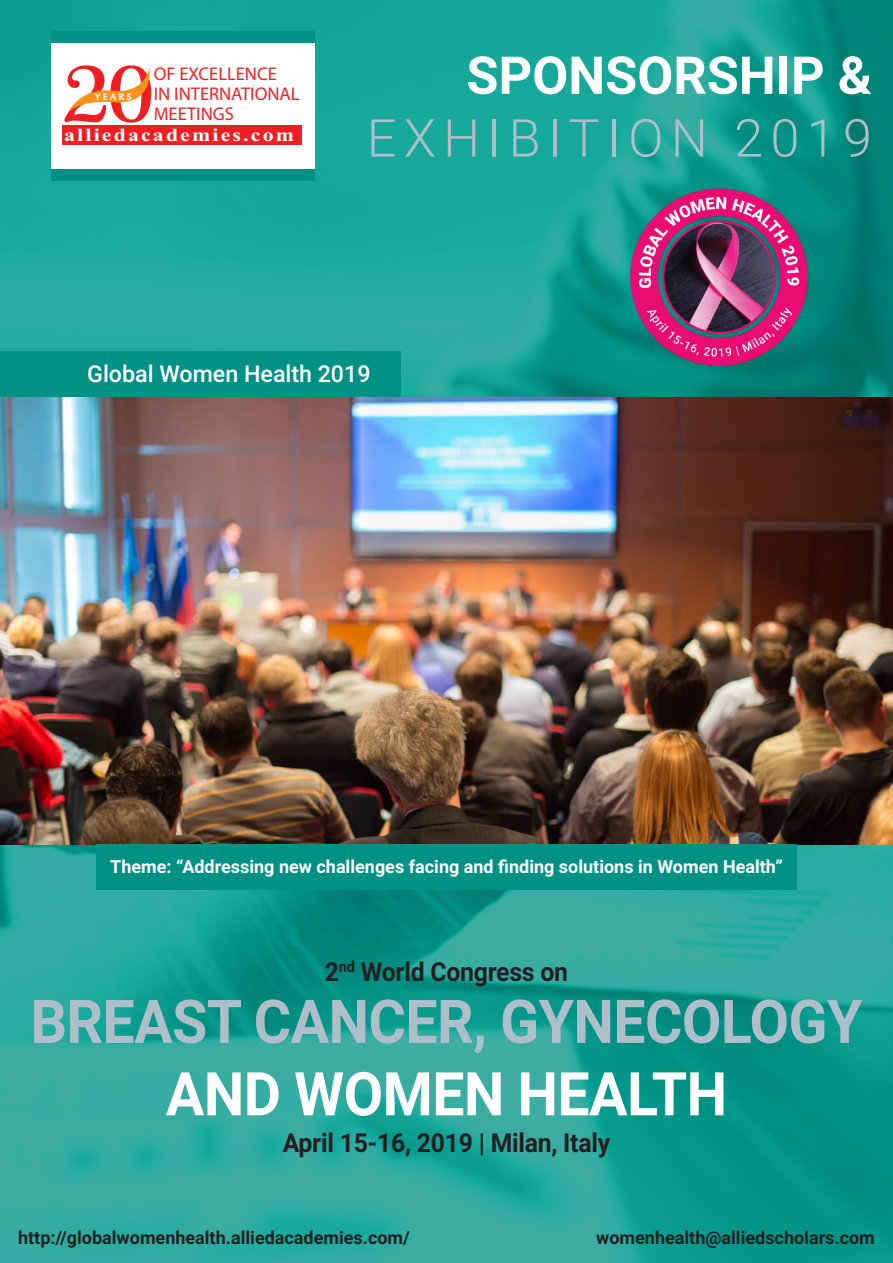
<style>
.page{position:relative;width:893px;height:1263px;background:#fff}
.page>*{position:absolute;margin:0;border:0;box-sizing:border-box;transform-origin:0 0}
.t1{font:700 60.3px/72.4px "Roboto";letter-spacing:-.01em;color:#afbfc9;text-align:center;scale:.95 1}
.t2{font:300 52.2px "Roboto";letter-spacing:.14em;color:#afbfc9}
.t3{font:700 52.2px "Roboto";color:#fff}
.t4{font:700 26.1px "Roboto";letter-spacing:-.01em;color:#231f20;scale:.95 1}
.t5{font:500 23.25px "Roboto";color:#fff}
.t6{font:18.45px "Myriad Pro";color:#ee1f23}
.t7{font:700 18.45px "Times New Roman";letter-spacing:.1em;color:#fff;scale:1.18 1}
.t8{font:700 18px "Roboto";color:#231f20}
.t9{font:700 18px "Roboto";color:#fff}
.t10{font:9.45px "Oregon LDO Black";letter-spacing:.24em;color:#fff;scale:1.06 1}
.s1{color:#fff}
</style>
<div class="page">
<img style="left:0;top:0;width:893px;height:1263px">
<img style="left:0;top:398px;width:893px;height:446px">
<div style="left:96px;top:844px;width:701px;height:46px;background:#009185"></div>
<div style="left:0;top:351px;width:401px;height:45px;background:#009185"></div>
<div style="left:51px;top:31px;width:264px;height:149px;background:#fff"></div>
<div style="left:62px;top:126px;width:240px;height:19px;background:#ee1f23"></div>
<svg style="left:64px;top:65px;width:88px;height:58px"></svg>
<div style="left:51px;top:169px;width:264px;height:11px;background:#009185"></div>
<div style="left:51px;top:31px;width:264px;height:12px;background:#009185"></div>
<img style="left:614px;top:140px;width:211px;height:274px">
<p class="t6" style="left:154px;top:62px;width:125px">OF EXCELLENCE</p>
<p class="t6" style="left:154px;top:82px;width:147px">IN INTERNATIONAL</p>
<p class="t6" style="left:154px;top:102px;width:82px">MEETINGS</p>
<p class="t7" style="left:64px;top:122px;width:196px">alliedacademies.com</p>
<p class="t10" style="left:95px;top:91px;width:36px">YEARS</p>
<p class="t3" style="left:466px;top:39px;width:407px">SPONSORSHIP &amp;</p>
<p class="t2" style="left:367px;top:101px;width:507px">EXHIBITION 2019</p>
<p class="t5" style="left:87px;top:358px;width:285px">Global Women Health 2019</p>
<p class="t9" style="left:110px;top:854px;width:674px">Theme: “Addressing new challenges facing and finding solutions in Women Health”</p>
<p class="t4" style="left:325px;top:953px;width:258px">2<sup>nd</sup> World Congress on</p>
<p class="t1" style="left:30px;top:983px;width:877px">BREAST CANCER, GYNECOLOGY<br><span class="s1">AND WOMEN HEALTH</span></p>
<p class="t4" style="left:283px;top:1124px;width:346px">April 15-16, 2019 | Milan, Italy</p>
<p class="t8" style="left:18px;top:1224px;width:393px">http://globalwomenhealth.alliedacademies.com/</p>
<p class="t8" style="left:596px;top:1224px;width:280px">womenhealth@alliedscholars.com</p>
</div>
